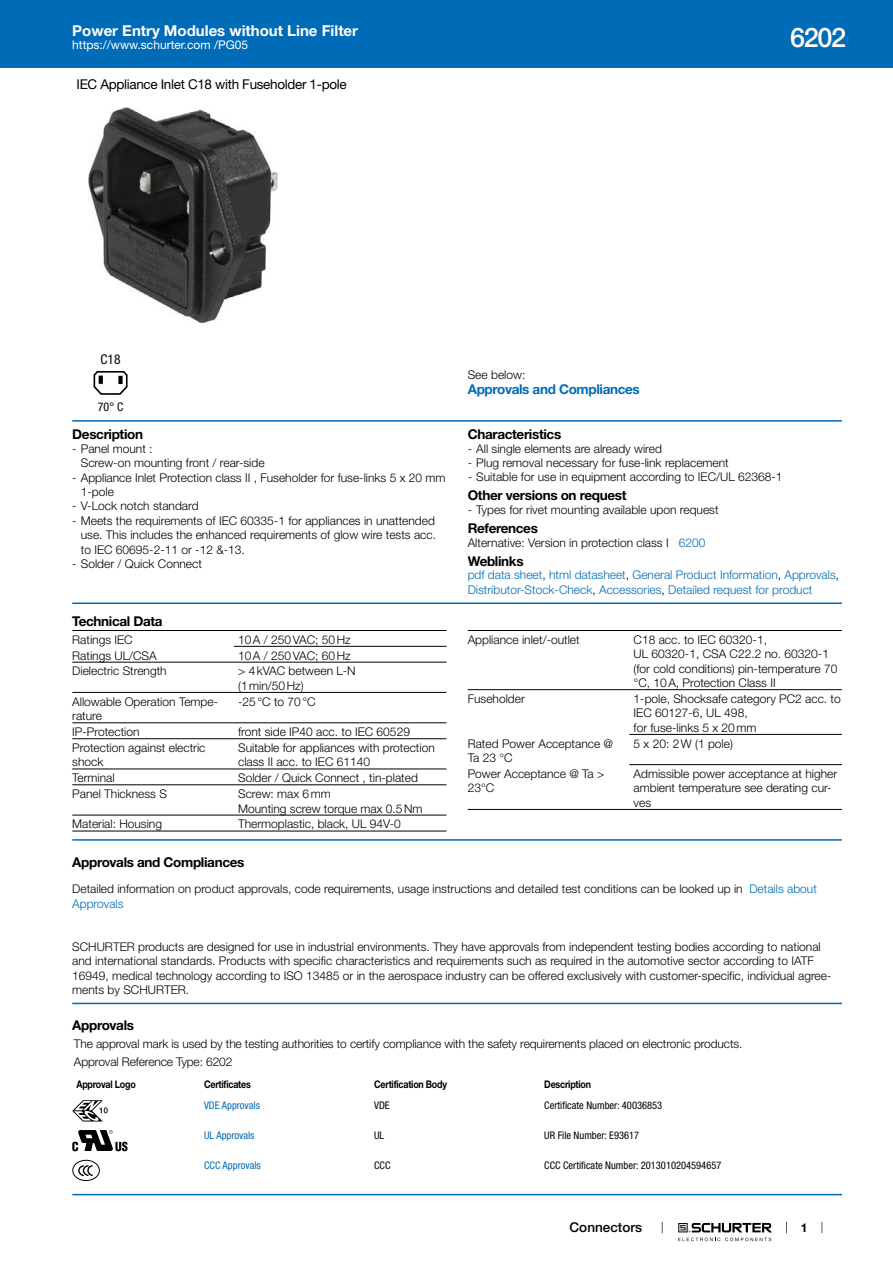
<style>
.page{position:relative;width:893px;height:1263px;background:#fff}
.page>*{position:absolute;margin:0;border:0;box-sizing:border-box;transform-origin:0 0}
.t1{font:500 27px "Helvetica Neue LT";color:#fff}
.t2{font:700 15px "Helvetica Neue LT";color:#fff}
.t3{font:700 13.5px "Helvetica Neue LT";letter-spacing:-.025em;color:#000}
.t4{font:13.5px "Helvetica Neue LT";letter-spacing:-.025em;color:#000}
.t5{font:700 13.5px "Helvetica Neue LT";letter-spacing:-.025em;color:#006bb6}
.t6{font:500 13.5px "Helvetica Neue LT";color:#000}
.t7{font:condensed 13.5px "Helvetica Neue LT";color:#000}
.t8{font:300 12px/14.4px "Helvetica Neue LT";color:#000}
.t9{font:300 12px/14.4px "Helvetica Neue LT";color:#006bb6}
.t10{font:12px "Helvetica Neue LT";color:#fff}
.t11{font:condensed 12px "Helvetica Neue LT";color:#000}
.t12{font:700 12px "Helvetica Neue LT";color:#000}
.t13{font:condensed 10.5px "Helvetica Neue LT";color:#000}
.t14{font:700 10.5px "Helvetica Neue LT";letter-spacing:-.025em;color:#000;scale:.85 1}
.t15{font:condensed 10.5px "Helvetica Neue LT";color:#006bb6}
.s1{color:#006bb6}
.s2{color:#000}
</style>
<div class="page">
<svg style="left:678px;top:1223px;width:94px;height:18px"></svg>
<div style="left:0;top:0;width:893px;height:68px;background:#006bb6"></div>
<img style="left:89px;top:107px;width:188px;height:215px">
<svg style="left:94px;top:371px;width:34px;height:24px"></svg>
<hr style="left:72px;top:420px;width:770px;height:2px;background:#006bb6">
<hr style="left:72px;top:602px;width:770px;height:2px;background:#006bb6">
<hr style="left:72px;top:630px;width:374px;height:1px;background:#000">
<hr style="left:234px;top:646px;width:212px;height:1px;background:#000">
<hr style="left:72px;top:662px;width:374px;height:1px;background:#000">
<hr style="left:72px;top:692px;width:374px;height:1px;background:#000">
<hr style="left:72px;top:722px;width:374px;height:1px;background:#000">
<hr style="left:72px;top:738px;width:374px;height:1px;background:#000">
<hr style="left:72px;top:768px;width:374px;height:1px;background:#000">
<hr style="left:72px;top:784px;width:374px;height:1px;background:#000">
<hr style="left:72px;top:815px;width:374px;height:1px;background:#000">
<hr style="left:72px;top:831px;width:374px;height:1px;background:#000">
<hr style="left:468px;top:630px;width:374px;height:1px;background:#000">
<hr style="left:468px;top:689px;width:374px;height:1px;background:#000">
<hr style="left:629px;top:734px;width:213px;height:1px;background:#000">
<hr style="left:629px;top:764px;width:213px;height:1px;background:#000">
<hr style="left:468px;top:809px;width:374px;height:1px;background:#000">
<hr style="left:72px;top:839px;width:770px;height:2px;background:#006bb6">
<hr style="left:72px;top:1003px;width:770px;height:1px;background:#006bb6">
<svg style="left:72px;top:1100px;width:36px;height:21px"></svg>
<svg style="left:72px;top:1130px;width:56px;height:21px"></svg>
<div style="left:72px;top:1160px;width:28px;height:21px;border:1px solid #000;border-radius:50%"></div>
<svg style="left:79px;top:1165px;width:14px;height:12px"></svg>
<hr style="left:72px;top:1194px;width:770px;height:1px;background:#006bb6">
<p class="t2" style="left:72px;top:21px;width:287px">Power Entry Modules without Line Filter</p>
<p class="t10" style="left:72px;top:38px;width:178px">https://www.schurter.com /PG05</p>
<p class="t4" style="left:77px;top:76px;width:272px">IEC Appliance Inlet C18 with Fuseholder 1-pole</p>
<h1 class="t1" style="left:790px;top:21px;width:57px">6202</h1>
<p class="t7" style="left:101px;top:351px;width:21px">C18</p>
<p class="t11" style="left:98px;top:400px;width:27px">70° C</p>
<p class="t3" style="left:72px;top:426px;width:72px">Description</p>
<p class="t8" style="left:81px;top:441px;width:185px;text-indent:-9px">- Panel mount :<br>Screw-on mounting front / rear-side</p>
<p class="t8" style="left:81px;top:470px;width:366px;text-indent:-9px">- Appliance Inlet Protection class II , Fuseholder for fuse-links 5 x 20 mm<br>1‑pole</p>
<p class="t8" style="left:72px;top:499px;width:128px">- V-Lock notch standard</p>
<p class="t8" style="left:81px;top:513px;width:357px;text-align:justify;text-indent:-9px">- Meets the requirements of IEC 60335-1 for appliances in unattended use. This includes the enhanced requirements of glow wire tests acc. to IEC 60695-2-11 or -12 &amp;-13.</p>
<p class="t8" style="left:72px;top:556px;width:131px">- Solder / Quick Connect</p>
<p class="t3" style="left:72px;top:613px;width:92px">Technical Data</p>
<p class="t8" style="left:72px;top:632px;width:62px">Ratings IEC</p>
<p class="t8" style="left:238px;top:632px;width:114px">10A / 250VAC; 50Hz</p>
<p class="t8" style="left:72px;top:648px;width:86px">Ratings UL/CSA</p>
<p class="t8" style="left:238px;top:648px;width:114px">10A / 250VAC; 60Hz</p>
<p class="t8" style="left:72px;top:664px;width:96px">Dielectric Strength</p>
<p class="t8" style="left:238px;top:664px;width:119px">&gt; 4kVAC between L-N (1min/50Hz)</p>
<p class="t8" style="left:72px;top:694px;width:147px">Allowable Operation Tempe&shy;rature</p>
<p class="t8" style="left:238px;top:694px;width:79px">-25°C to 70°C</p>
<p class="t8" style="left:72px;top:724px;width:69px">IP-Protection</p>
<p class="t8" style="left:238px;top:724px;width:173px">front side IP40 acc. to IEC 60529</p>
<p class="t8" style="left:72px;top:740px;width:135px">Protection against electric shock</p>
<p class="t8" style="left:238px;top:740px;width:198px">Suitable for appliances with protection class II acc. to IEC 61140</p>
<p class="t8" style="left:72px;top:770px;width:44px">Terminal</p>
<p class="t8" style="left:238px;top:770px;width:181px">Solder / Quick Connect , tin-plated</p>
<p class="t8" style="left:72px;top:786px;width:96px">Panel Thickness S</p>
<p class="t8" style="left:238px;top:786px;width:186px">Screw: max 6mm<br>Mounting screw torque max 0.5Nm</p>
<p class="t8" style="left:72px;top:817px;width:91px">Material: Housing</p>
<p class="t8" style="left:238px;top:817px;width:164px">Thermoplastic, black, UL 94V-0</p>
<p class="t8" style="left:468px;top:368px;width:59px">See below:</p>
<p class="t5" style="left:468px;top:381px;width:174px">Approvals and Compliances</p>
<p class="t3" style="left:468px;top:426px;width:95px">Characteristics</p>
<p class="t8" style="left:468px;top:441px;width:196px">- All single elements are already wired</p>
<p class="t8" style="left:468px;top:455px;width:263px">- Plug removal necessary for fuse-link replacement</p>
<p class="t8" style="left:468px;top:469px;width:316px">- Suitable for use in equipment according to IEC/UL 62368-1</p>
<p class="t3" style="left:468px;top:487px;width:160px">Other versions on request</p>
<p class="t8" style="left:468px;top:502px;width:252px">- Types for rivet mounting available upon request</p>
<p class="t3" style="left:468px;top:520px;width:72px">References</p>
<p class="t8" style="left:468px;top:535px;width:239px">Alternative: Version in protection class I <span class="s1">6200</span></p>
<p class="t3" style="left:468px;top:552px;width:57px">Weblinks</p>
<p class="t9" style="left:468px;top:568px;width:373px">pdf data sheet<span class="s2">,</span> html datasheet<span class="s2">,</span> General Product Information<span class="s2">,</span> Approvals<span class="s2">,<br></span>Distributor-Stock-Check<span class="s2">,</span> Accessories<span class="s2">,</span> Detailed request for product</p>
<p class="t8" style="left:468px;top:632px;width:114px">Appliance inlet/-outlet</p>
<p class="t8" style="left:634px;top:632px;width:205px">C18 acc. to IEC 60320-1,<br>UL 60320-1, CSA C22.2 no. 60320-1 (for cold conditions) pin-temperature 70 °C, 10A, Protection Class II</p>
<p class="t8" style="left:468px;top:691px;width:59px">Fuseholder</p>
<p class="t8" style="left:634px;top:691px;width:209px">1-pole, Shocksafe category PC2 acc. to<br>IEC 60127-6, UL 498,<br>for fuse-links 5 x 20mm</p>
<p class="t8" style="left:468px;top:736px;width:147px">Rated Power Acceptance @<br>Ta 23 °C</p>
<p class="t8" style="left:634px;top:736px;width:101px">5 x 20: 2W (1 pole)</p>
<p class="t8" style="left:468px;top:766px;width:138px">Power Acceptance @ Ta &gt;<br>23°C</p>
<p class="t8" style="left:634px;top:766px;width:205px">Admissible power acceptance at higher ambient temperature see derating cur&shy;ves</p>
<p class="t3" style="left:72px;top:853px;width:174px">Approvals and Compliances</p>
<p class="t8" style="left:72px;top:881px;width:746px">Detailed information on product approvals, code requirements, usage instructions and detailed test conditions can be looked up in <span class="s1">Details about<br>Approvals</span></p>
<p class="t8" style="left:72px;top:939px;width:761px">SCHURTER products are designed for use in industrial environments. They have approvals from independent testing bodies according to national and international standards. Products with specific characteristics and requirements such as required in the automotive sector according to IATF 16949, medical technology according to ISO 13485 or in the aerospace industry can be offered exclusively with customer-specific, individual agree&shy;ments by SCHURTER.</p>
<p class="t3" style="left:72px;top:1017px;width:63px">Approvals</p>
<p class="t8" style="left:74px;top:1035px;width:670px;line-height:18px">The approval mark is used by the testing authorities to certify compliance with the safety requirements placed on electronic products.<br>Approval Reference Type: 6202</p>
<p class="t14" style="left:77px;top:1078px;width:71px">Approval Logo</p>
<p class="t14" style="left:204px;top:1078px;width:57px">Certificates</p>
<p class="t14" style="left:374px;top:1078px;width:87px">Certification Body</p>
<p class="t14" style="left:544px;top:1078px;width:57px">Description</p>
<p class="t15" style="left:204px;top:1099px;width:57px">VDE Approvals</p>
<p class="t13" style="left:374px;top:1099px;width:17px">VDE</p>
<p class="t13" style="left:544px;top:1099px;width:119px">Certificate Number: 40036853</p>
<p class="t15" style="left:204px;top:1129px;width:52px">UL Approvals</p>
<p class="t13" style="left:374px;top:1129px;width:12px">UL</p>
<p class="t13" style="left:544px;top:1129px;width:96px">UR File Number: E93617</p>
<p class="t15" style="left:204px;top:1159px;width:58px">CCC Approvals</p>
<p class="t13" style="left:374px;top:1159px;width:18px">CCC</p>
<p class="t13" style="left:544px;top:1159px;width:179px">CCC Certificate Number: 2013010204594657</p>
<p class="t6" style="left:570px;top:1219px;width:74px">Connectors</p>
<p class="t12" style="left:801px;top:1220px;width:8px">1</p>
</div>
